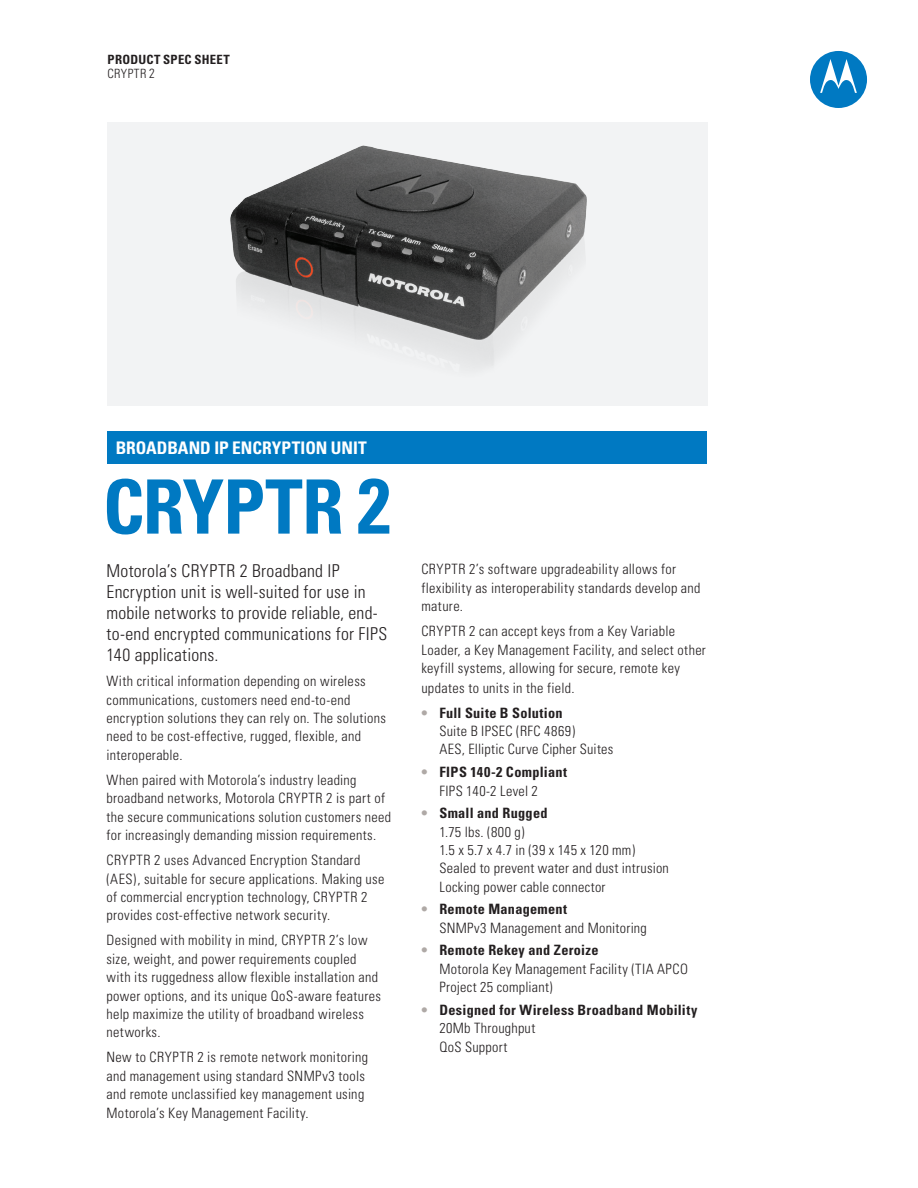
<style>
.page{position:relative;width:918px;height:1188px;background:#fff}
.page>*{position:absolute;margin:0;border:0;box-sizing:border-box;transform-origin:0 0}
.t1{font:700 condensed 75px "Univers";letter-spacing:-.01em;color:#0079c2}
.Intro_copy{font:300 condensed 17.7px/21px "Univers";letter-spacing:.015em;color:#231f20}
.Blue_Bar_reversed_su{font:700 condensed 17.4px "Univers";letter-spacing:-.005em;color:#fff}
.Intro_copy-2{font:300 condensed 14.25px/18.3px "Univers";letter-spacing:.025em;color:#231f20}
.bullet{font:300 condensed 14.25px/18.3px "Univers";letter-spacing:.02em;color:#231f20}
.bullet-2{font:700 condensed 14.25px/18.3px "Univers";letter-spacing:.02em;color:#231f20}
.Sheet_type_header{font:700 condensed 12.75px "Univers";letter-spacing:.02em;color:#231f20}
.Sheet_type_header-2{font:300 condensed 12.75px "Univers";letter-spacing:.035em;color:#231f20}
.s1{font-size:13.2px}
.s2{font-size:78px}
.s3{font-weight:700;color:#afa9a6}
.s4{font-weight:700}
.s5{color:#afa9a6}
.s6{font-weight:300}
</style>
<div class="page">
<div style="left:107px;top:122px;width:600px;height:283px;background:#f2f3f4"></div>
<div style="left:107px;top:432px;width:600px;height:32px;background:#0079c2"></div>
<svg style="left:810px;top:51px;width:57px;height:57px"></svg>
<img style="left:230px;top:145px;width:357px;height:220px">
<p class="Sheet_type_header" style="left:108px;top:52px;width:124px">PRODUCT SPEC SHEET</p>
<p class="Sheet_type_header-2" style="left:108px;top:65px;width:49px">CRYPTR <span class="s1">2</span></p>
<p class="Blue_Bar_reversed_su" style="left:116px;top:437px;width:253px">BROADBAND IP ENCRYPTION UNIT</p>
<p class="t1" style="left:103px;top:461px;width:289px">CRYPTR <span class="s2">2</span></p>
<p class="Intro_copy" style="left:106px;top:560px;width:282px">Motorola’s CRYPTR 2 Broadband IP Encryption unit is well-suited for use in mobile networks to provide reliable, end&shy;to-end encrypted communications for FIPS 140 applications.</p>
<p class="Intro_copy-2" style="left:106px;top:672px;width:281px">With critical information depending on wireless communications, customers need end-to-end encryption solutions they can rely on. The solutions need to be cost-effective, rugged, flexible, and interoperable.</p>
<p class="Intro_copy-2" style="left:106px;top:771px;width:286px">When paired with Motorola’s industry leading broadband networks, Motorola CRYPTR 2 is part of the secure communications solution customers need for increasingly demanding mission requirements.</p>
<p class="Intro_copy-2" style="left:106px;top:851px;width:280px">CRYPTR 2 uses Advanced Encryption Standard (AES), suitable for secure applications. Making use of commercial encryption technology, CRYPTR 2 provides cost-effective network security.</p>
<p class="Intro_copy-2" style="left:106px;top:931px;width:276px">Designed with mobility in mind, CRYPTR 2’s low size, weight, and power requirements coupled with its ruggedness allow flexible installation and power options, and its unique QoS-aware features help maximize the utility of broadband wireless networks.</p>
<p class="Intro_copy-2" style="left:106px;top:1048px;width:263px">New to CRYPTR 2 is remote network monitoring and management using standard SNMPv3 tools and remote unclassified key management using Motorola’s Key Management Facility.</p>
<p class="Intro_copy-2" style="left:421px;top:560px;width:281px">CRYPTR 2’s software upgradeability allows for flexibility as interoperability standards develop and mature.</p>
<p class="Intro_copy-2" style="left:421px;top:622px;width:286px;line-height:18.8px">CRYPTR 2 can accept keys from a Key Variable Loader, a Key Management Facility, and select other keyfill systems, allowing for secure, remote key updates to units in the field.</p>
<p class="bullet" style="left:439px;top:704px;width:176px;text-indent:-18px"><span class="s3">•</span> <span class="s4">Full Suite B Solution<br></span>Suite B IPSEC (RFC 4869)<br>AES, Elliptic Curve Cipher Suites</p>
<p class="bullet-2" style="left:439px;top:763px;width:129px;text-indent:-18px"><span class="s5">•</span> FIPS 140-2 Compliant<br><span class="s6">FIPS 140-2 Level 2</span></p>
<p class="bullet" style="left:439px;top:804px;width:231px;text-indent:-18px"><span class="s3">•</span> <span class="s4">Small and Rugged<br></span>1.75 lbs. (800 g)<br>1.5 x 5.7 x 4.7 in (39 x 145 x 120 mm)<br>Sealed to prevent water and dust intrusion<br>Locking power cable connector</p>
<p class="bullet" style="left:439px;top:900px;width:209px;text-indent:-18px"><span class="s3">•</span> <span class="s4">Remote Management<br></span>SNMPv3 Management and Monitoring</p>
<p class="bullet" style="left:439px;top:941px;width:250px;text-indent:-18px"><span class="s3">•</span> <span class="s4">Remote Rekey and Zeroize<br></span>Motorola Key Management Facility (TIA APCO<br>Project 25 compliant)</p>
<p class="bullet-2" style="left:439px;top:1001px;width:260px;text-indent:-18px"><span class="s5">•</span> Designed for Wireless Broadband Mobility<br><span class="s6">20Mb Throughput<br>QoS Support</span></p>
</div>
